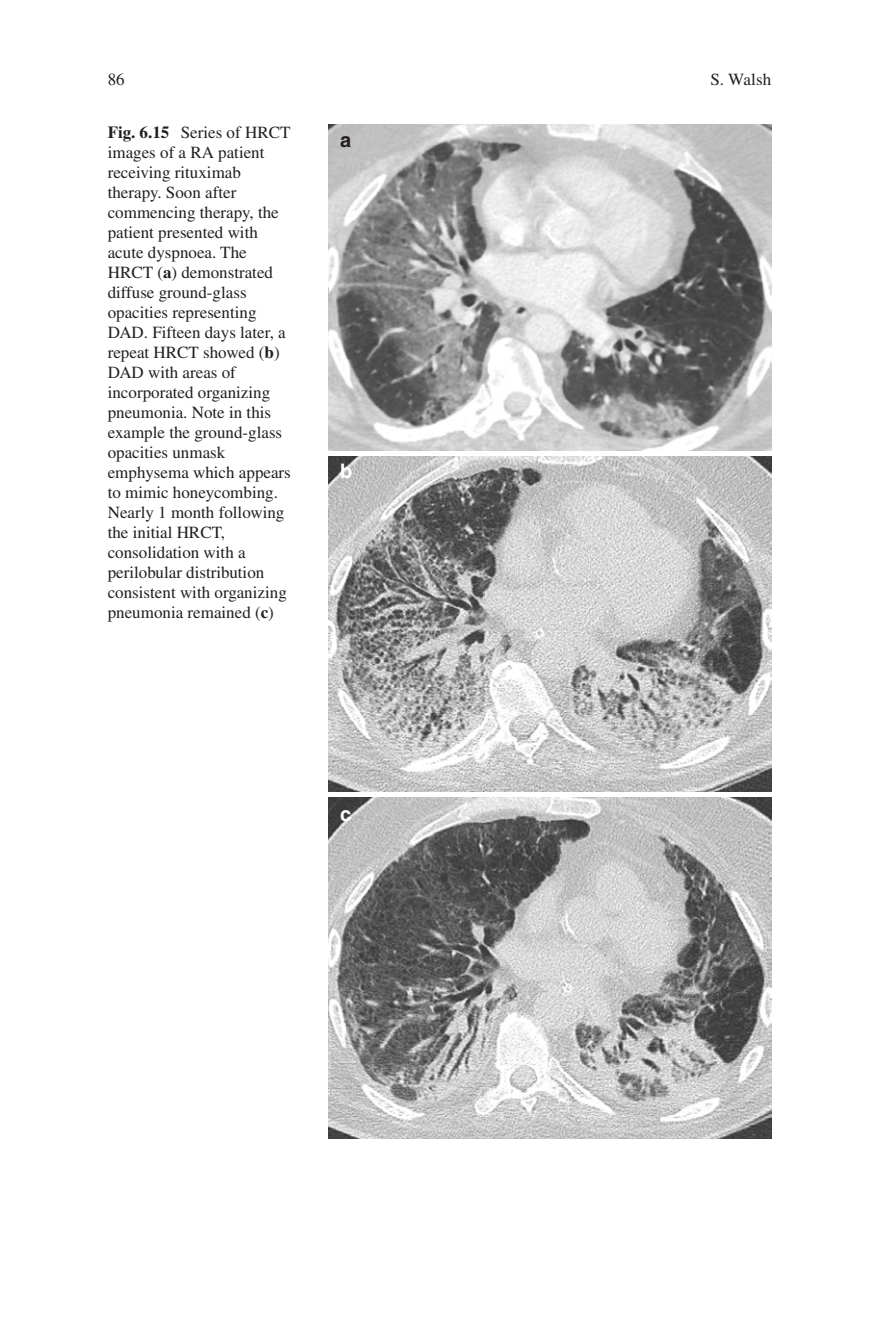
<style>
.page{position:relative;width:879px;height:1333px;background:#fff}
.page>*{position:absolute;margin:0;border:0;box-sizing:border-box;transform-origin:0 0}
.t1{font:700 20px "Fysvcq Helvetica";color:#fff}
.t2{font:700 20px "Fysvcq Helvetica";color:#231f20}
.t3{font:17px/20px "Pwgbmc Times LT Std";color:#231f20}
.t4{font:17px "Srkkcm Times LT Std";letter-spacing:.005em;color:#231f20}
.s1{font-family:"Lsxgcv Times LT Std";font-weight:700}
</style>
<div class="page">
<img style="left:329px;top:124px;width:442px;height:326px">
<img style="left:329px;top:456px;width:442px;height:335px">
<img style="left:329px;top:797px;width:442px;height:341px">
<p class="t3" style="left:108px;top:69px;width:19px">86</p>
<p class="t3" style="left:108px;top:122px;width:185px"><span class="s1">Fig. 6.15</span> Series of HRCT images of a RA patient receiving rituximab therapy. Soon after commencing therapy, the patient presented with acute dyspnoea. The<br>HRCT (<span class="s1">a</span>) demonstrated diffuse ground-glass opacities representing<br>DAD. Fifteen days later, a repeat HRCT showed (<span class="s1">b</span>)<br>DAD with areas of incorporated organizing pneumonia. Note in this example the ground-glass opacities unmask emphysema which appears to mimic honeycombing.<br>Nearly 1 month following the initial HRCT, consolidation with a perilobular distribution consistent with organizing pneumonia remained (<span class="s1">c</span>)</p>
<p class="t2" style="left:340px;top:128px;width:13px">a</p>
<p class="t1" style="left:340px;top:459px;width:14px">b</p>
<p class="t1" style="left:340px;top:801px;width:13px">c</p>
<p class="t4" style="left:710px;top:70px;width:62px">S. Walsh</p>
</div>
